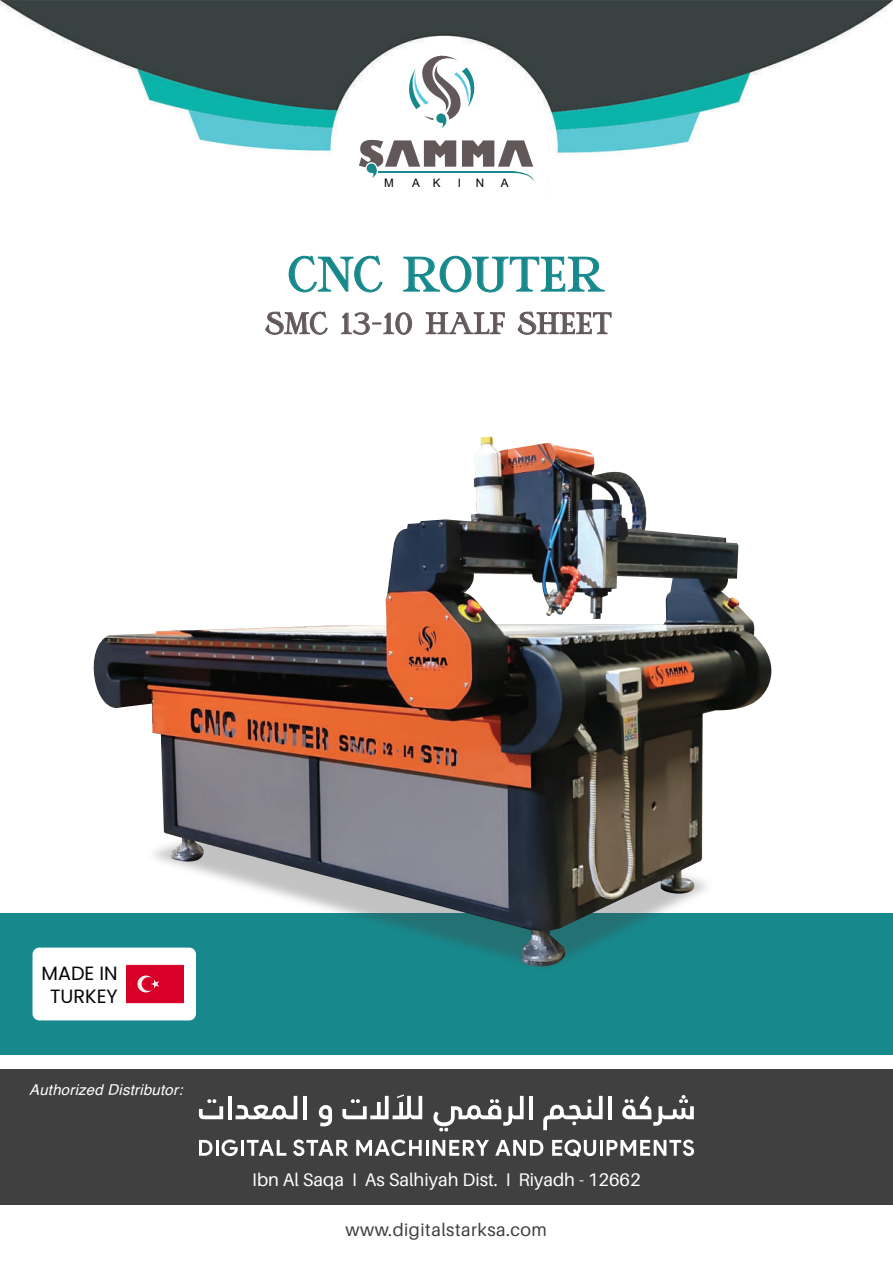
<style>
.page{position:relative;width:893px;height:1263px;background:#fff}
.page>*{position:absolute;margin:0;border:0;box-sizing:border-box;transform-origin:0 0}
.t1{font:48.45px "Sangrita";letter-spacing:.01em;color:#17898c}
.t2{font:30px "Sangrita";letter-spacing:.025em;color:#625859}
.t3{font:19.2px/22.4px "Poppins";color:#050504;text-align:center}
.t4{font:18.3px "Aileron";color:#fff}
.t5{font:18px "Aileron";letter-spacing:.025em;color:#414041}
.t6{font:italic 15px "Helvetica";letter-spacing:.015em;color:#fff}
.t7{font:11.7px "Arial";color:#050504}
</style>
<div class="page">
<svg style="left:265px;top:256px;width:347px;height:79px"></svg>
<div style="left:0;top:913px;width:893px;height:142px;background:#17898c"></div>
<div style="left:0;top:1069px;width:893px;height:135px;background:#414041"></div>
<img style="left:0;top:0;width:893px;height:154px">
<svg style="left:337px;top:42px;width:212px;height:139px"></svg>
<hr style="left:378px;top:171px;width:134px;height:2px;background:#17898c">
<div style="left:33px;top:947px;width:163px;height:73px;background:#fff;border-radius:7px"></div>
<svg style="left:199px;top:1099px;width:24px;height:20px"></svg>
<hr style="left:228px;top:1096px;width:4px;height:23px;background:#fff">
<svg style="left:236px;top:1096px;width:61px;height:23px"></svg>
<hr style="left:303px;top:1096px;width:3px;height:23px;background:#fff">
<svg style="left:319px;top:1105px;width:13px;height:21px"></svg>
<svg style="left:342px;top:1094px;width:80px;height:25px"></svg>
<svg style="left:433px;top:1096px;width:91px;height:35px"></svg>
<hr style="left:529px;top:1096px;width:4px;height:23px;background:#fff">
<svg style="left:543px;top:1096px;width:60px;height:34px"></svg>
<hr style="left:608px;top:1096px;width:4px;height:23px;background:#fff">
<svg style="left:622px;top:1095px;width:72px;height:31px"></svg>
<svg style="left:199px;top:1140px;width:13px;height:16px"></svg>
<hr style="left:216px;top:1140px;width:3px;height:16px;background:#fff">
<svg style="left:222px;top:1139px;width:16px;height:17px"></svg>
<hr style="left:241px;top:1140px;width:3px;height:16px;background:#fff">
<svg style="left:247px;top:1140px;width:39px;height:16px"></svg>
<svg style="left:293px;top:1139px;width:55px;height:17px"></svg>
<svg style="left:356px;top:1139px;width:66px;height:17px"></svg>
<hr style="left:426px;top:1140px;width:3px;height:16px;background:#fff">
<svg style="left:433px;top:1140px;width:56px;height:16px"></svg>
<svg style="left:495px;top:1140px;width:48px;height:16px"></svg>
<svg style="left:552px;top:1139px;width:44px;height:18px"></svg>
<hr style="left:600px;top:1140px;width:3px;height:16px;background:#fff">
<svg style="left:607px;top:1139px;width:87px;height:17px"></svg>
<img style="left:126px;top:969px;width:70px;height:51px">
<img style="left:82px;top:437px;width:690px;height:532px">
<p class="t7" style="left:384px;top:174px;width:11px">M</p>
<p class="t7" style="left:412px;top:174px;width:30px">A K</p>
<p class="t7" style="left:458px;top:174px;width:5px">I</p>
<p class="t7" style="left:476px;top:174px;width:10px">N</p>
<p class="t7" style="left:501px;top:174px;width:9px">A</p>
<h1 class="t1" style="left:287px;top:247px;width:318px">CNC ROUTER</h1>
<h2 class="t2" style="left:265px;top:306px;width:348px">SMC 13-10 HALF SHEET</h2>
<p class="t3" style="left:42px;top:963px;width:78px">MADE IN<br>TURKEY</p>
<p class="t6" style="left:29px;top:1078px;width:155px">Authorized Distributor:</p>
<p class="t4" style="left:252px;top:1170px;width:390px">Ibn Al Saqa I As Salhiyah Dist. I Riyadh - 12662</p>
<p class="t5" style="left:345px;top:1220px;width:203px">www.digitalstarksa.com</p>
</div>
